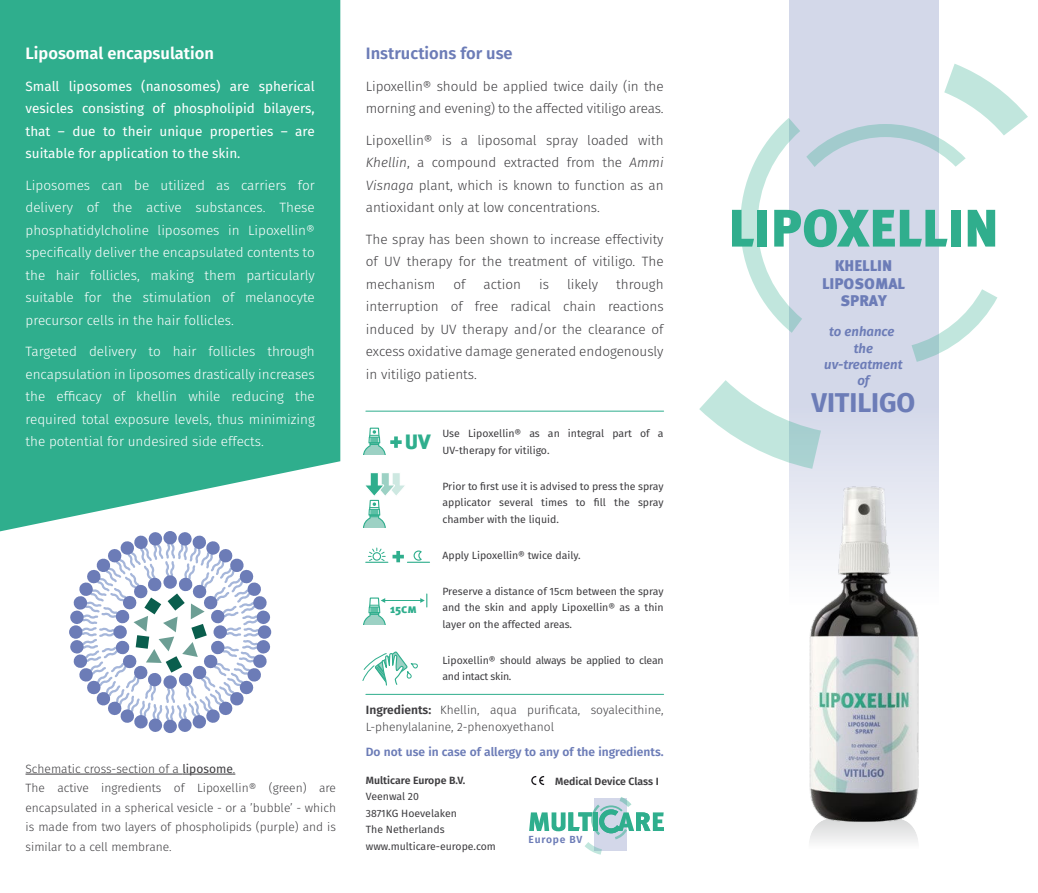
<style>
.page{position:relative;width:1038px;height:893px;background:#fff}
.page>*{position:absolute;margin:0;border:0;box-sizing:border-box;transform-origin:0 0}
.t1{font:52.65px "Meta Black Caps";color:#30ae8d}
.t2{font:700 27.15px "Fira Sans";color:#6c7cb7}
.t3{font:20.55px "Meta Black Caps";color:#2fae8d}
.t4{font:600 16.5px "Fira Sans";color:#fff}
.t5{font:600 16.5px "Fira Sans";color:#6c7cb7}
.t6{font:15.3px/17.5px "Meta Black Caps";color:#6c7cb7;text-align:center}
.t7{font:300 13.5px/22.5px "Fira Sans";color:#3e3d40;text-align:justify}
.t8{font:300 13.5px/22.5px "Fira Sans";color:#fff;text-align:justify}
.t9{font:13.5px/22.5px "Fira Sans";color:#fff;text-align:justify}
.t10{font:italic 600 13.2px/16.5px "Fira Sans";color:#6c7cb7;text-align:center}
.t11{font:300 12px/19.5px "Fira Sans";color:#3e3d40}
.t12{font:600 12px "Fira Sans";color:#6c7cb7}
.t13{font:11.85px "Meta Black Caps";color:#2fae8d}
.t14{font:10.5px/16.5px "Fira Sans";color:#3e3d40}
.t15{font:10.5px/16.5px "Fira Sans";letter-spacing:-.025em;color:#3e3d40}
.t16{font:600 10.5px "Fira Sans";color:#3e3d40}
.t17{font:600 10.35px "Fira Sans";letter-spacing:.075em;color:#6c7cb7}
.s1{font-weight:400}
.s2{font-style:italic}
.s3{font-weight:600}
</style>
<div class="page">
<div style="left:0;top:0;width:340px;height:531px;background:#2fae8d"></div>
<hr style="left:26px;top:774px;width:156px;height:1px;background:#3e3d40">
<hr style="left:182px;top:774px;width:51px;height:1px;background:#3e3d40">
<svg style="left:70px;top:532px;width:200px;height:200px"></svg>
<div style="left:789px;top:0;width:149px;height:826px;background:#d3d8e9"></div>
<svg style="left:740px;top:64px;width:287px;height:298px"></svg>
<svg style="left:699px;top:380px;width:122px;height:66px"></svg>
<img style="left:751px;top:446px;width:188px;height:396px">
<svg style="left:363px;top:427px;width:38px;height:28px"></svg>
<svg style="left:363px;top:473px;width:42px;height:54px"></svg>
<svg style="left:362px;top:651px;width:56px;height:35px"></svg>
<hr style="left:366px;top:411px;width:297px;height:1px;background:#2fae8d">
<hr style="left:366px;top:694px;width:297px;height:1px;background:#2fae8d">
<svg style="left:366px;top:548px;width:63px;height:15px"></svg>
<hr style="left:382px;top:600px;width:39px;height:1px;background:#2fae8d">
<svg style="left:363px;top:597px;width:23px;height:28px"></svg>
<svg style="left:420px;top:594px;width:7px;height:13px"></svg>
<svg style="left:531px;top:776px;width:13px;height:9px"></svg>
<svg style="left:529px;top:797px;width:135px;height:58px"></svg>
<p class="t4" style="left:26px;top:42px;width:190px">Liposomal encapsulation</p>
<p class="t9" style="left:26px;top:75px;width:291px">Small liposomes (nanosomes) are spherical vesicles consisting of phospholipid bilayers, that – due to their unique properties – are suitable for application to the skin.</p>
<p class="t8" style="left:26px;top:174px;width:291px">Liposomes can be utilized as carriers for delivery of the active substances. These phosphatidylcholine liposomes in Lipoxellin® specifically deliver the encapsulated contents to the hair follicles, making them particularly suitable for the stimulation of melanocyte precursor cells in the hair follicles.</p>
<p class="t8" style="left:26px;top:340px;width:291px">Targeted delivery to hair follicles through encapsulation in liposomes drastically increases the efficacy of khellin while reducing the required total exposure levels, thus minimizing the potential for undesired side effects.</p>
<p class="t11" style="left:26px;top:759px;width:312px">Schematic cross-section of a <span class="s1">liposome</span>.<br>The active ingredients of Lipoxellin® (green) are encapsulated in a spherical vesicle - or a ’bubble’ - which is made from two layers of phospholipids (purple) and is similar to a cell membrane.</p>
<p class="t5" style="left:366px;top:42px;width:148px">Instructions for use</p>
<p class="t7" style="left:366px;top:75px;width:299px">Lipoxellin® should be applied twice daily (in the morning and evening) to the affected vitiligo areas.</p>
<p class="t7" style="left:366px;top:129px;width:299px">Lipoxellin® is a liposomal spray loaded with <span class="s2">Khellin</span>, a compound extracted from the <span class="s2">Ammi Visnaga</span> plant, which is known to function as an antioxidant only at low concentrations.</p>
<p class="t7" style="left:366px;top:228px;width:299px">The spray has been shown to increase effectivity of UV therapy for the treatment of vitiligo. The mechanism</p>
<p class="t7" style="left:453px;top:273px;width:14px">of</p>
<p class="t7" style="left:483px;top:273px;width:39px">action</p>
<p class="t7" style="left:539px;top:273px;width:11px">is</p>
<p class="t7" style="left:567px;top:273px;width:33px">likely</p>
<p class="t7" style="left:366px;top:273px;width:299px;text-indent:250px">through interruption of free radical chain reactions induced by UV therapy and/or the clearance of excess oxidative damage generated endogenously in vitiligo patients.</p>
<h3 class="t3" style="left:405px;top:435px;width:27px">UV</h3>
<p class="t13" style="left:390px;top:604px;width:28px">15cm</p>
<p class="t14" style="left:442px;top:426px;width:223px">Use Lipoxellin® as an integral part of a<br>UV-therapy for vitiligo.</p>
<p class="t14" style="left:442px;top:478px;width:223px;text-align:justify">Prior to first use it is advised to press the spray applicator several times to fill the spray chamber with the liquid.</p>
<p class="t14" style="left:442px;top:547px;width:140px">Apply Lipoxellin® twice daily.</p>
<p class="t14" style="left:442px;top:583px;width:223px;text-align:justify">Preserve a distance of 15cm between the spray and the skin and apply Lipoxellin® as a thin layer on the affected areas.</p>
<p class="t15" style="left:442px;top:652px;width:223px">Lipoxellin® should always be applied to clean and intact skin.</p>
<p class="t11" style="left:366px;top:702px;width:299px;line-height:16.5px"><span class="s3">Ingredients:</span> Khellin, aqua purificata, soyalecithine,<br>L-phenylalanine, 2-phenoxyethanol</p>
<p class="t12" style="left:366px;top:743px;width:299px">Do not use in case of allergy to any of the ingredients.</p>
<p class="t16" style="left:366px;top:773px;width:101px">Multicare Europe B.V.</p>
<p class="t14" style="left:366px;top:788px;width:132px">Veenwal 20<br>3871KG Hoevelaken<br>The Netherlands www.multicare-europe.com</p>
<p class="t16" style="left:555px;top:773px;width:105px">Medical Device Class I</p>
<p class="t17" style="left:528px;top:832px;width:55px">Europe BV</p>
<h1 class="t1" style="left:728px;top:209px;width:272px">LIPOXELLIN</h1>
<p class="t6" style="left:822px;top:258px;width:85px">KHELLIN<br>LIPOSOMAL<br>SPRAY</p>
<p class="t10" style="left:824px;top:323px;width:80px">to enhance the uv-treatment of</p>
<h2 class="t2" style="left:811px;top:383px;width:105px">VITILIGO</h2>
</div>
